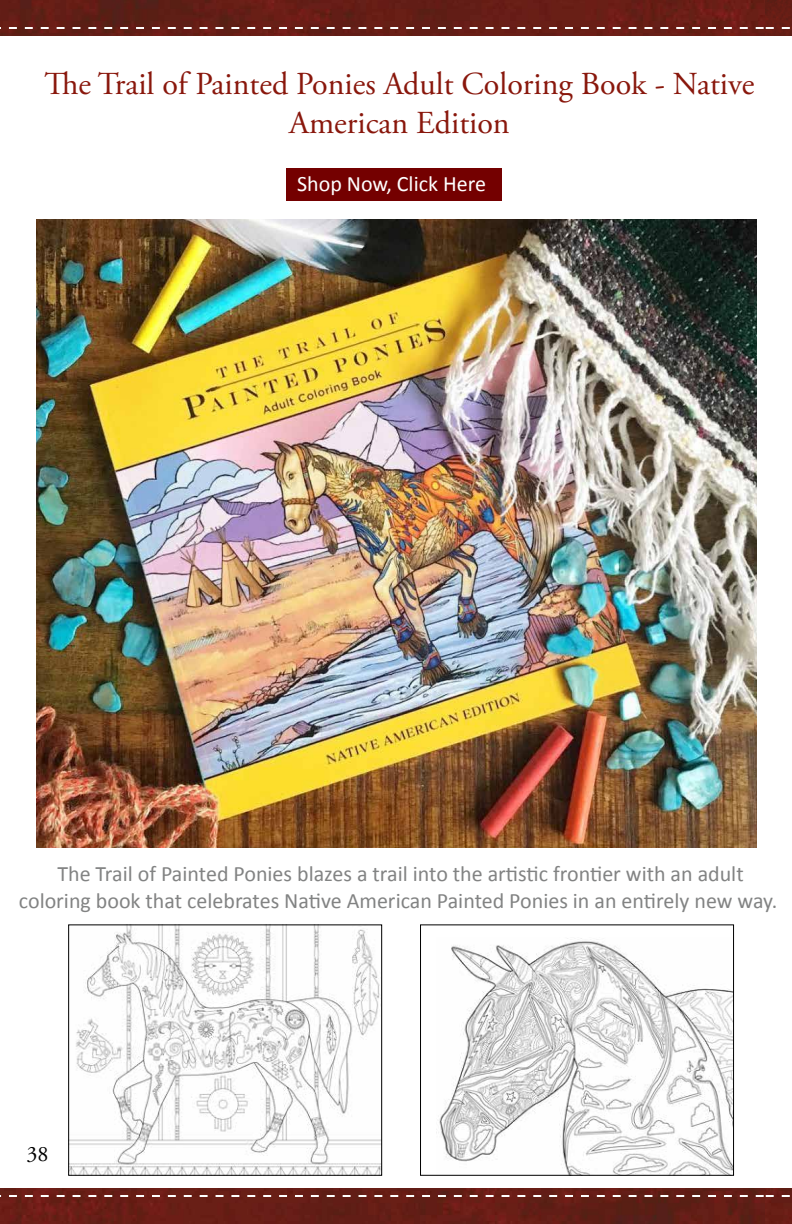
<style>
.page{position:relative;width:792px;height:1224px;background:#fff}
.page>*{position:absolute;margin:0;border:0;box-sizing:border-box;transform-origin:0 0}
.t1{font:32px/38.4px "Adobe Garamond Pro";color:#89170c;text-align:center}
.t2{font:22px/26.4px "Calibri";color:#828383;text-align:center}
.t3{font:22px "Calibri";color:#fff}
.t4{font:22px "Adobe Garamond Pro";color:#000}
</style>
<div class="page">
<img style="left:0;top:0;width:766px;height:36px">
<img style="left:0;top:1188px;width:759px;height:36px">
<img style="left:37px;top:220px;width:720px;height:627px">
<div style="left:286px;top:168px;width:216px;height:33px;background:#740000"></div>
<img style="left:436px;top:938px;width:296px;height:236px">
<div style="left:420px;top:925px;width:314px;height:251px;border:1px solid #000"></div>
<img style="left:70px;top:927px;width:310px;height:247px">
<div style="left:68px;top:925px;width:314px;height:251px;border:1px solid #000"></div>
<img style="left:759px;top:1188px;width:7px;height:36px">
<img style="left:766px;top:0;width:26px;height:36px">
<svg style="left:0;top:27px;width:792px;height:2px"></svg>
<img style="left:766px;top:1188px;width:26px;height:36px">
<svg style="left:0;top:1195px;width:792px;height:2px"></svg>
<h1 class="t1" style="left:45px;top:66px;width:711px">The Trail of Painted Ponies Adult Coloring Book - Native<br>American Edition</h1>
<p class="t3" style="left:297px;top:168px;width:190px">Shop Now, Click Here</p>
<p class="t2" style="left:19px;top:860px;width:760px">The Trail of Painted Ponies blazes a trail into the artistic frontier with an adult coloring book that celebrates Native American Painted Ponies in an entirely new way.</p>
<p class="t4" style="left:26px;top:1141px;width:24px">38</p>
</div>
